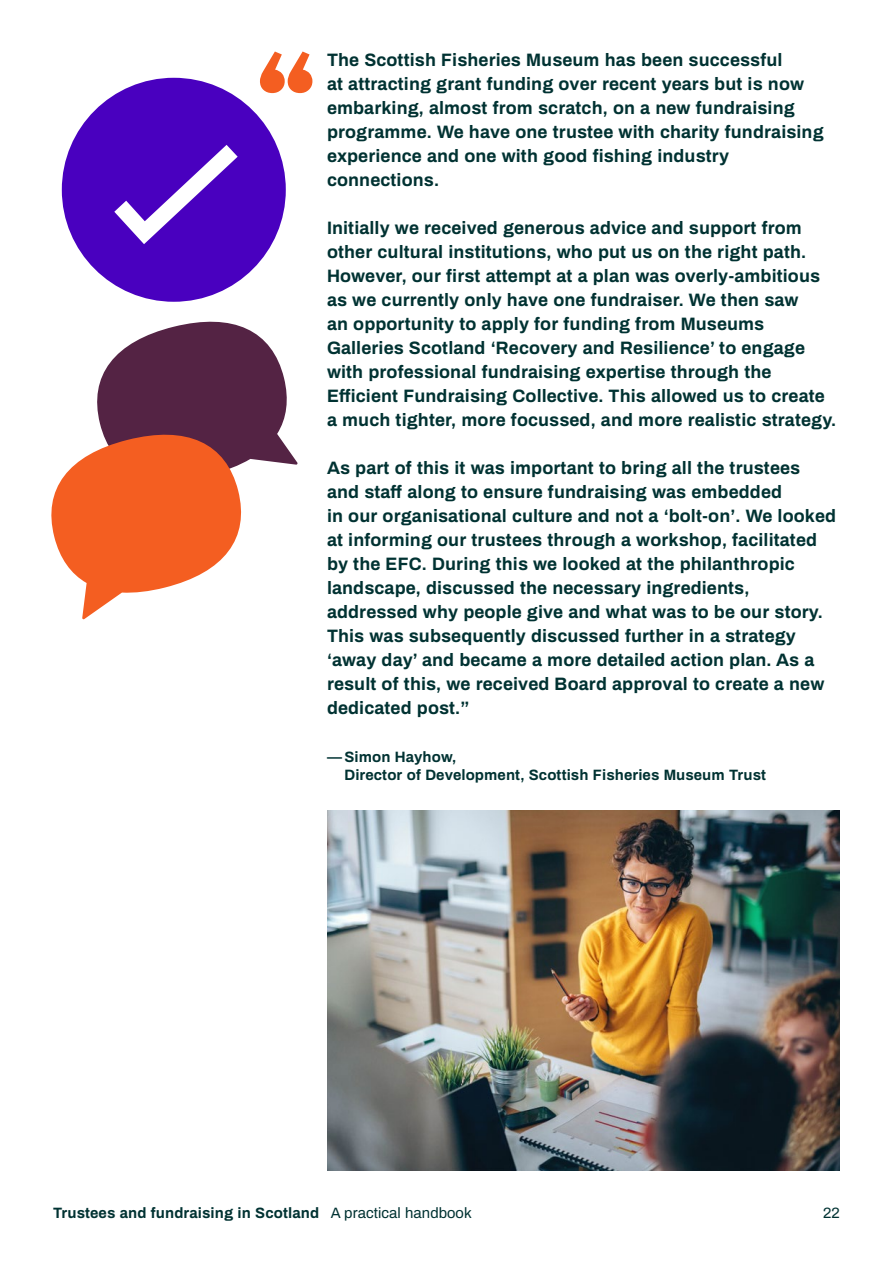
<style>
.page{position:relative;width:893px;height:1263px;background:#fff}
.page>*{position:absolute;margin:0;border:0;box-sizing:border-box;transform-origin:0 0}
.t1{font:900 99px "Object Sans";color:#f45e21}
.t2{font:700 18px/24px "Archivo";letter-spacing:.005em;color:#003232}
.t3{font:700 15px/18px "Archivo";letter-spacing:.005em;color:#003232}
.t4{font:15px "Archivo";color:#003232}
.s1{font-weight:400}
</style>
<div class="page">
<img style="left:327px;top:810px;width:513px;height:360px">
<svg style="left:51px;top:321px;width:247px;height:299px"></svg>
<div style="left:62px;top:78px;width:224px;height:224px;background:#4900bf;border-radius:50%"></div>
<svg style="left:114px;top:145px;width:124px;height:99px"></svg>
<h1 class="t1" style="left:259px;top:32px;width:56px">“</h1>
<p class="t2" style="left:327px;top:47px;width:498px">The Scottish Fisheries Museum has been successful<br>at attracting grant funding over recent years but is now embarking, almost from scratch, on a new fundraising programme. We have one trustee with charity fundraising experience and one with good fishing industry connections.</p>
<p class="t2" style="left:327px;top:215px;width:511px">Initially we received generous advice and support from other cultural institutions, who put us on the right path.<br>However, our first attempt at a plan was overly-ambitious as we currently only have one fundraiser. We then saw<br>an opportunity to apply for funding from Museums Galleries Scotland ‘Recovery and Resilience’ to engage with professional fundraising expertise through the Efficient Fundraising Collective. This allowed us to create a much tighter, more focussed, and more realistic strategy.</p>
<p class="t2" style="left:327px;top:455px;width:511px">As part of this it was important to bring all the trustees and staff along to ensure fundraising was embedded<br>in our organisational culture and not a ‘bolt-on’. We looked at informing our trustees through a workshop, facilitated by the EFC. During this we looked at the philanthropic landscape, discussed the necessary ingredients, addressed why people give and what was to be our story.<br>This was subsequently discussed further in a strategy ‘away day’ and became a more detailed action plan. As a result of this, we received Board approval to create a new dedicated post.”</p>
<p class="t3" style="left:344px;top:747px;width:423px;text-indent:-17px">— Simon Hayhow,<br>Director of Development, Scottish Fisheries Museum Trust</p>
<p class="t3" style="left:53px;top:1203px;width:420px">Trustees and fundraising in Scotland <span class="s1">A practical handbook</span></p>
<p class="t4" style="left:823px;top:1202px;width:18px">22</p>
</div>
